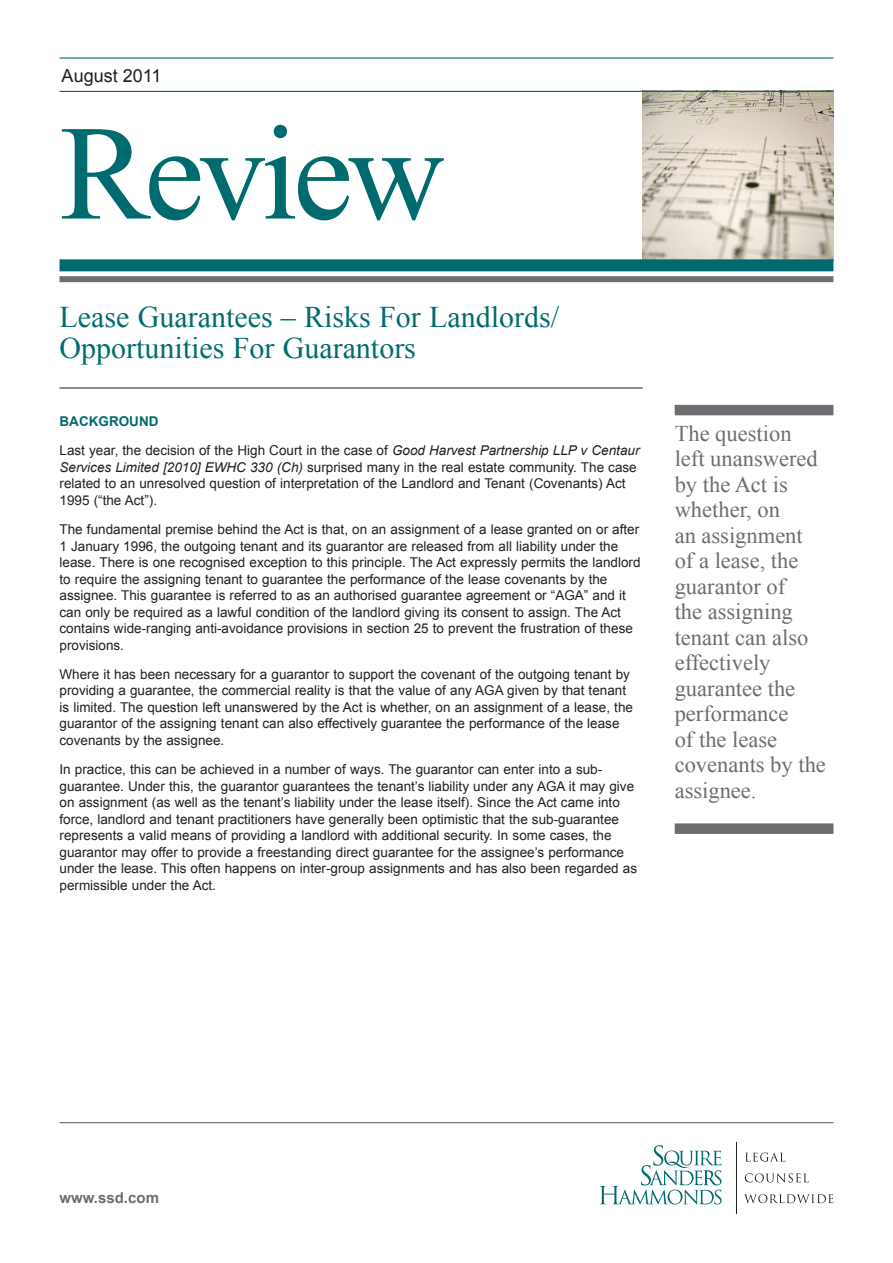
<style>
.page{position:relative;width:893px;height:1263px;background:#fff}
.page>*{position:absolute;margin:0;border:0;box-sizing:border-box;transform-origin:0 0}
.t1{font:135px "Times New Roman";letter-spacing:-.04em;color:#006b6e}
.t2{font:30px/31.5px "Times New Roman";color:#006b6e}
.Orange_pull_quotes{font:22.5px/25.5px "Times New Roman";color:#6c6d70}
.Department_header{font:18px "Arial";color:#231f20}
.t3{font:700 15px "Arial";color:#6c6d70}
.Text_1{font:13.5px/16.5px "Arial";color:#231f20}
.Level_1{font:700 13.5px "Arial";color:#006b6e}
.s1{font-style:italic}
</style>
<div class="page">
<img style="left:643px;top:92px;width:190px;height:167px">
<hr style="left:60px;top:91px;width:773px;height:1px;background:#006b6e">
<hr style="left:60px;top:57px;width:773px;height:2px;background:#006b6e">
<svg style="left:600px;top:1145px;width:122px;height:59px"></svg>
<hr style="left:736px;top:1143px;width:1px;height:71px;background:#231f20">
<svg style="left:745px;top:1152px;width:40px;height:10px"></svg>
<svg style="left:745px;top:1173px;width:64px;height:9px"></svg>
<svg style="left:744px;top:1194px;width:89px;height:9px"></svg>
<hr style="left:60px;top:1122px;width:773px;height:1px;background:#6c6d70">
<div style="left:60px;top:276px;width:773px;height:6px;background:#6c6d70"></div>
<div style="left:60px;top:259px;width:773px;height:12px;background:#006b6e"></div>
<div style="left:675px;top:405px;width:158px;height:10px;background:#6c6d70"></div>
<div style="left:675px;top:823px;width:158px;height:11px;background:#6c6d70"></div>
<hr style="left:60px;top:388px;width:583px;height:1px;background:#231f20">
<p class="Department_header" style="left:62px;top:63px;width:101px">August 2011</p>
<p class="t1" style="left:60px;top:83px;width:387px">Review</p>
<p class="t2" style="left:60px;top:301px;width:501px">Lease Guarantees – Risks For Landlords/<br>Opportunities For Guarantors</p>
<p class="Level_1" style="left:60px;top:412px;width:100px">BACKGROUND</p>
<p class="Text_1" style="left:60px;top:442px;width:581px">Last year, the decision of the High Court in the case of <span class="s1">Good Harvest Partnership LLP v Centaur Services Limited [2010] EWHC 330 (Ch)</span> surprised many in the real estate community. The case related to an unresolved question of interpretation of the Landlord and Tenant (Covenants) Act 1995 (“the Act”).</p>
<p class="Text_1" style="left:60px;top:521px;width:583px">The fundamental premise behind the Act is that, on an assignment of a lease granted on or after 1 January 1996, the outgoing tenant and its guarantor are released from all liability under the lease. There is one recognised exception to this principle. The Act expressly permits the landlord to require the assigning tenant to guarantee the performance of the lease covenants by the assignee. This guarantee is referred to as an authorised guarantee agreement or “AGA” and it can only be required as a lawful condition of the landlord giving its consent to assign. The Act contains wide-ranging anti-avoidance provisions in section 25 to prevent the frustration of these provisions.</p>
<p class="Text_1" style="left:60px;top:666px;width:575px">Where it has been necessary for a guarantor to support the covenant of the outgoing tenant by providing a guarantee, the commercial reality is that the value of any AGA given by that tenant is limited. The question left unanswered by the Act is whether, on an assignment of a lease, the guarantor of the assigning tenant can also effectively guarantee the performance of the lease covenants by the assignee.</p>
<p class="Text_1" style="left:60px;top:761px;width:579px">In practice, this can be achieved in a number of ways. The guarantor can enter into a sub&shy;guarantee. Under this, the guarantor guarantees the tenant’s liability under any AGA it may give on assignment (as well as the tenant’s liability under the lease itself). Since the Act came into force, landlord and tenant practitioners have generally been optimistic that the sub-guarantee represents a valid means of providing a landlord with additional security. In some cases, the guarantor may offer to provide a freestanding direct guarantee for the assignee’s performance under the lease. This often happens on inter-group assignments and has also been regarded as permissible under the Act.</p>
<p class="Orange_pull_quotes" style="left:675px;top:420px;width:153px">The question left unanswered by the Act is whether, on<br>an assignment of a lease, the guarantor of<br>the assigning tenant can also effectively guarantee the performance<br>of the lease covenants by the assignee.</p>
<p class="t3" style="left:60px;top:1188px;width:101px">www.ssd.com</p>
</div>
